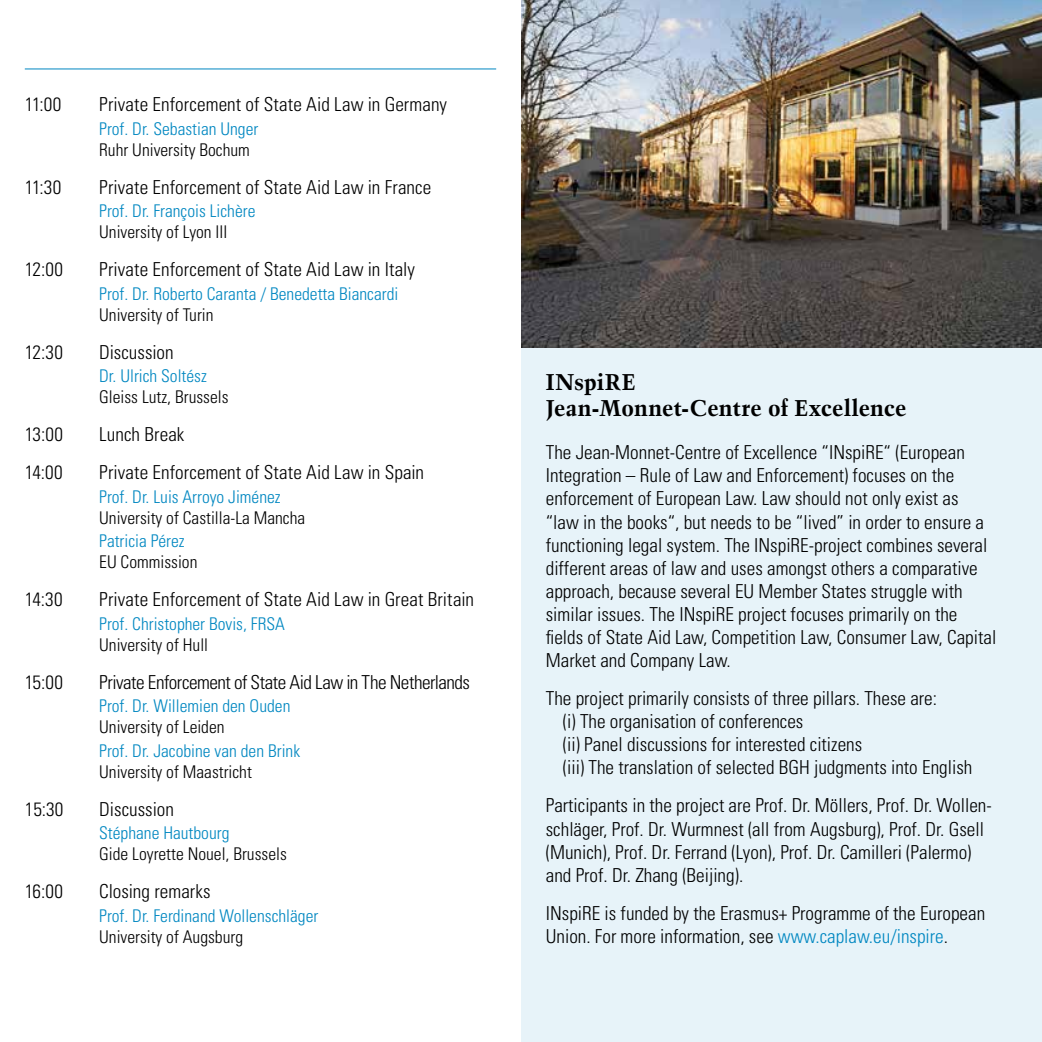
<style>
.page{position:relative;width:1042px;height:1042px;background:#fff}
.page>*{position:absolute;margin:0;border:0;box-sizing:border-box;transform-origin:0 0}
.t1{font:700 22.75px/26.2px "Trump Mediaeval LT Std";color:#000}
.t2{font:300 condensed 19.25px/23.1px "Univers LT Std";color:#000}
.t3{font:300 condensed 19.25px "Univers LT Std";letter-spacing:-.025em;color:#000}
.t4{font:300 condensed 17.5px "Univers LT Std";color:#0087c1}
.t5{font:300 condensed 17.5px "Univers LT Std";color:#000}
.s1{color:#0087c1}
</style>
<div class="page">
<div style="left:521px;top:347px;width:521px;height:695px;background:#e7f3f9"></div>
<img style="left:521px;top:0;width:521px;height:347px">
<hr style="left:25px;top:69px;width:471px;height:1px;background:#0087c1">
<p class="t2" style="left:25px;top:93px;width:38px">11:00</p>
<p class="t2" style="left:99px;top:93px;width:349px">Private Enforcement of State Aid Law in Germany</p>
<p class="t4" style="left:99px;top:118px;width:161px">Prof. Dr. Sebastian Unger</p>
<p class="t5" style="left:99px;top:139px;width:152px">Ruhr University Bochum</p>
<p class="t2" style="left:25px;top:176px;width:38px">11:30</p>
<p class="t2" style="left:99px;top:176px;width:334px">Private Enforcement of State Aid Law in France</p>
<p class="t4" style="left:99px;top:201px;width:158px">Prof. Dr. François Lichère</p>
<p class="t5" style="left:99px;top:222px;width:129px">University of Lyon III</p>
<p class="t2" style="left:25px;top:258px;width:40px">12:00</p>
<p class="t2" style="left:99px;top:258px;width:317px">Private Enforcement of State Aid Law in Italy</p>
<p class="t4" style="left:99px;top:283px;width:301px">Prof. Dr. Roberto Caranta / Benedetta Biancardi</p>
<p class="t5" style="left:99px;top:304px;width:116px">University of Turin</p>
<p class="t2" style="left:25px;top:341px;width:40px">12:30</p>
<p class="t2" style="left:99px;top:341px;width:76px">Discussion</p>
<p class="t4" style="left:99px;top:366px;width:109px">Dr. Ulrich Soltész</p>
<p class="t5" style="left:99px;top:387px;width:131px">Gleiss Lutz, Brussels</p>
<p class="t2" style="left:25px;top:423px;width:40px">13:00</p>
<p class="t2" style="left:99px;top:423px;width:87px">Lunch Break</p>
<p class="t2" style="left:25px;top:461px;width:39px">14:00</p>
<p class="t2" style="left:99px;top:461px;width:326px">Private Enforcement of State Aid Law in Spain</p>
<p class="t4" style="left:99px;top:486px;width:183px">Prof. Dr. Luis Arroyo Jiménez</p>
<p class="t5" style="left:99px;top:507px;width:208px">University of Castilla-La Mancha</p>
<p class="t4" style="left:99px;top:531px;width:87px">Patricia Pérez</p>
<p class="t5" style="left:99px;top:552px;width:100px">EU Commission</p>
<p class="t2" style="left:25px;top:588px;width:39px">14:30</p>
<p class="t2" style="left:99px;top:588px;width:376px">Private Enforcement of State Aid Law in Great Britain</p>
<p class="t4" style="left:99px;top:613px;width:187px">Prof. Christopher Bovis, FRSA</p>
<p class="t5" style="left:99px;top:634px;width:110px">University of Hull</p>
<p class="t2" style="left:25px;top:670px;width:40px">15:00</p>
<p class="t3" style="left:99px;top:670px;width:372px">Private Enforcement of State Aid Law in The Netherlands</p>
<p class="t4" style="left:99px;top:695px;width:193px">Prof. Dr. Willemien den Ouden</p>
<p class="t5" style="left:99px;top:716px;width:127px">University of Leiden</p>
<p class="t4" style="left:99px;top:740px;width:202px">Prof. Dr. Jacobine van den Brink</p>
<p class="t5" style="left:99px;top:761px;width:154px">University of Maastricht</p>
<p class="t2" style="left:25px;top:797px;width:40px">15:30</p>
<p class="t2" style="left:99px;top:797px;width:76px">Discussion</p>
<p class="t4" style="left:99px;top:822px;width:132px">Stéphane Hautbourg</p>
<p class="t5" style="left:99px;top:843px;width:189px">Gide Loyrette Nouel, Brussels</p>
<p class="t2" style="left:25px;top:880px;width:40px">16:00</p>
<p class="t2" style="left:99px;top:880px;width:113px">Closing remarks</p>
<p class="t4" style="left:99px;top:905px;width:221px">Prof. Dr. Ferdinand Wollenschläger</p>
<p class="t5" style="left:99px;top:926px;width:145px">University of Augsburg</p>
<p class="t1" style="left:546px;top:368px;width:362px">INspiRE<br>Jean-Monnet-Centre of Excellence</p>
<p class="t2" style="left:546px;top:441px;width:452px">The Jean-Monnet-Centre of Excellence “INspiRE“ (European Integration – Rule of Law and Enforcement) focuses on the enforcement of European Law. Law should not only exist as “law in the books“, but needs to be “lived” in order to ensure a functioning legal system. The INspiRE-project combines several different areas of law and uses amongst others a comparative approach, because several EU Member States struggle with similar issues. The INspiRE project focuses primarily on the fields of State Aid Law, Competition Law, Consumer Law, Capital Market and Company Law.</p>
<p class="t2" style="left:563px;top:687px;width:411px;text-indent:-17px">The project primarily consists of three pillars. These are:<br>(i) The organisation of conferences<br>(ii) Panel discussions for interested citizens<br>(iii) The translation of selected BGH judgments into English</p>
<p class="t2" style="left:546px;top:794px;width:447px">Participants in the project are Prof. Dr. Möllers, Prof. Dr. Wollen&shy;schläger, Prof. Dr. Wurmnest (all from Augsburg), Prof. Dr. Gsell (Munich), Prof. Dr. Ferrand (Lyon), Prof. Dr. Camilleri (Palermo) and Prof. Dr. Zhang (Beijing).</p>
<p class="t2" style="left:546px;top:901px;width:441px">INspiRE is funded by the Erasmus+ Programme of the European<br>Union. For more information, see <span class="s1">www.caplaw.eu/inspire</span>.</p>
</div>
